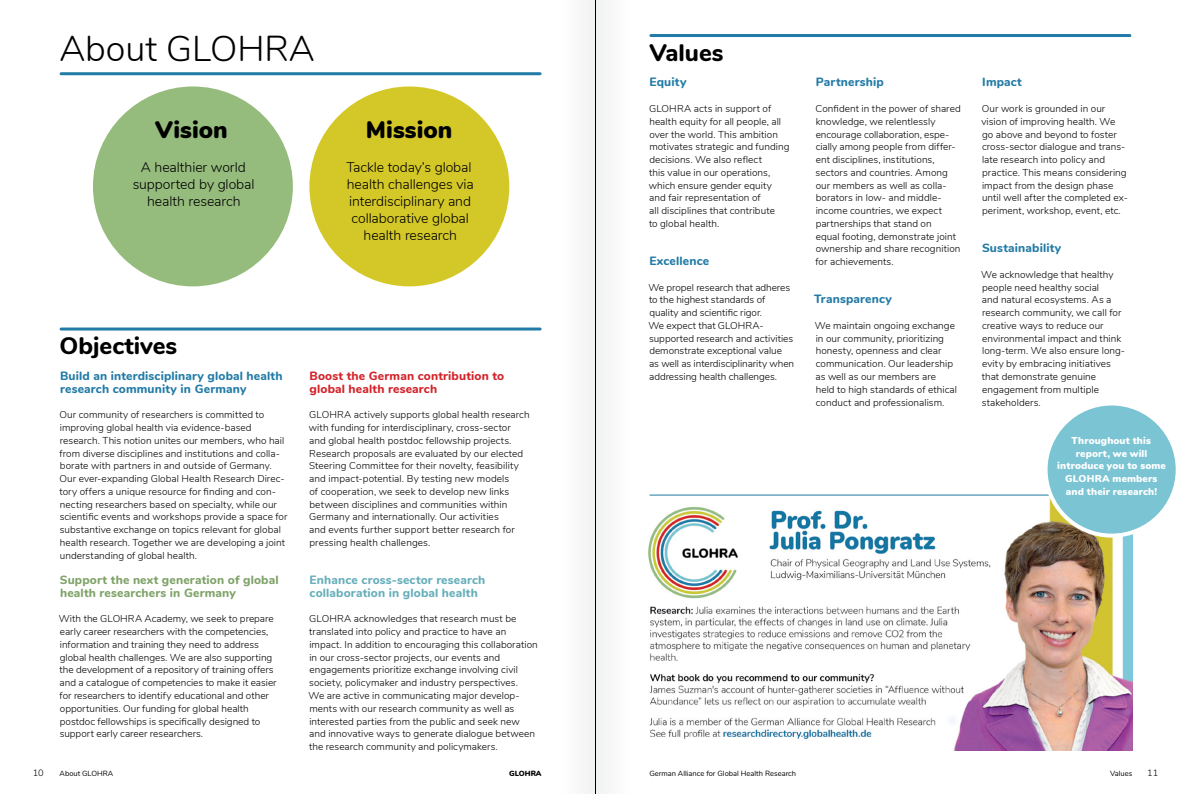
<style>
.page{position:relative;width:1191px;height:794px;background:#fff}
.page>*{position:absolute;margin:0;border:0;box-sizing:border-box;transform-origin:0 0}
.A_Head{font:300 36px "Nunito";color:#000}
.A_Head_sub{font:800 24px "Nunito";color:#000}
.Body_Text{font:900 24px "Nunito";color:#000}
.personal_speech_big{font:300 14px/17px "Nunito";letter-spacing:-.005em;color:#000;text-align:center}
.Subline{font:800 12px/12.8px "Nunito";letter-spacing:.01em;color:#227ba6}
.Subline-2{font:800 12px/12.8px "Nunito";letter-spacing:.01em;color:#7ea268}
.Subline-3{font:800 12px/12.8px "Nunito";letter-spacing:.01em;color:#66aeba}
.Subline-4{font:800 12px/12.8px "Nunito";letter-spacing:.01em;color:#d2232a}
.Body_Text-2{font:300 10px/12.8px "Nunito";letter-spacing:.005em;color:#000}
.Body_Text-3{font:900 10px/12.8px "Nunito";letter-spacing:.015em;color:#fff;text-align:center}
.t1{font:300 9.2px "Nunito";color:#000}
.rubriktitel{font:7.5px "Nunito";color:#000}
.Body_small{font:900 7.5px "Nunito";color:#000}
</style>
<div class="page">
<div style="left:309px;top:86px;width:200px;height:200px;background:#d4c828;border-radius:50%"></div>
<div style="left:93px;top:86px;width:200px;height:200px;background:#96bc7d;border-radius:50%"></div>
<hr style="left:650px;top:494px;width:481px;height:1px;background:#227ba6">
<img style="left:648px;top:497px;width:484px;height:253px">
<div style="left:1045px;top:403px;width:132px;height:132px;background:#7ac4d3;border-radius:50%"></div>
<div style="left:1043px;top:401px;width:136px;height:136px;border:4px solid #fff;border-radius:50%"></div>
<hr style="left:61px;top:72px;width:479px;height:3px;background:#227ba6">
<hr style="left:61px;top:327px;width:479px;height:3px;background:#227ba6">
<hr style="left:651px;top:34px;width:479px;height:3px;background:#227ba6">
<div style="left:595px;top:0;width:34px;height:794px;background:#f7f7f7"></div>
<div style="left:561px;top:0;width:34px;height:794px;background:#f8f8f8"></div>
<p class="A_Head" style="left:59px;top:22px;width:257px">About GLOHRA</p>
<p class="Body_Text" style="left:155px;top:111px;width:74px">Vision</p>
<p class="personal_speech_big" style="left:133px;top:157px;width:123px">A healthier world supported by global health research</p>
<p class="Body_Text" style="left:366px;top:111px;width:88px">Mission</p>
<p class="personal_speech_big" style="left:346px;top:157px;width:129px">Tackle today’s global health challenges via interdisciplinary and collaborative global health research</p>
<p class="A_Head_sub" style="left:60px;top:328px;width:119px">Objectives</p>
<p class="Subline" style="left:60px;top:369px;width:224px">Build an interdisciplinary global health research community in Germany</p>
<p class="Body_Text-2" style="left:59px;top:408px;width:229px">Our community of researchers is committed to improving global health via evidence-based research. This notion unites our members, who hail from diverse disciplines and institutions and colla&shy;borate with partners in and outside of Germany.<br>Our ever-expanding Global Health Research Direc&shy;tory offers a unique resource for finding and con&shy;necting researchers based on specialty, while our scientific events and workshops provide a space for substantive exchange on topics relevant for global health research. Together we are developing a joint understanding of global health.</p>
<p class="Subline-2" style="left:60px;top:573px;width:220px">Support the next generation of global health researchers in Germany</p>
<p class="Body_Text-2" style="left:59px;top:612px;width:219px">With the GLOHRA Academy, we seek to prepare early career researchers with the competencies, information and training they need to address global health challenges. We are also supporting the development of a repository of training offers and a catalogue of competencies to make it easier for researchers to identify educational and other opportunities. Our funding for global health postdoc fellowships is specifically designed to support early career researchers.</p>
<p class="Subline-4" style="left:309px;top:369px;width:196px">Boost the German contribution to global health research</p>
<p class="Body_Text-2" style="left:309px;top:408px;width:222px">GLOHRA actively supports global health research with funding for interdisciplinary, cross-sector and global health postdoc fellowship projects.<br>Research proposals are evaluated by our elected Steering Committee for their novelty, feasibility and impact-potential. By testing new models<br>of cooperation, we seek to develop new links between disciplines and communities within Germany and internationally. Our activities<br>and events further support better research for pressing health challenges.</p>
<p class="Subline-3" style="left:309px;top:573px;width:177px">Enhance cross-sector research collaboration in global health</p>
<p class="Body_Text-2" style="left:308px;top:612px;width:231px">GLOHRA acknowledges that research must be translated into policy and practice to have an impact. In addition to encouraging this collaboration in our cross-sector projects, our events and engagements prioritize exchange involving civil society, policymaker and industry perspectives.<br>We are active in communicating major develop&shy;ments with our research community as well as interested parties from the public and seek new and innovative ways to generate dialogue between the research community and policymakers.</p>
<p class="A_Head_sub" style="left:649px;top:35px;width:76px">Values</p>
<p class="Subline" style="left:649px;top:75px;width:38px">Equity</p>
<p class="Body_Text-2" style="left:649px;top:102px;width:142px">GLOHRA acts in support of health equity for all people, all over the world. This ambition motivates strategic and funding decisions. We also reflect<br>this value in our operations, which ensure gender equity and fair representation of<br>all disciplines that contribute<br>to global health.</p>
<p class="Subline" style="left:649px;top:254px;width:61px">Excellence</p>
<p class="Body_Text-2" style="left:648px;top:280px;width:147px">We propel research that adheres to the highest standards of quality and scientific rigor.<br>We expect that GLOHRA&shy;supported research and activities demonstrate exceptional value<br>as well as interdisciplinarity when addressing health challenges.</p>
<p class="Subline" style="left:816px;top:75px;width:70px">Partnership</p>
<p class="Body_Text-2" style="left:815px;top:102px;width:147px">Confident in the power of shared knowledge, we relentlessly encourage collaboration, espe&shy;cially among people from differ&shy;ent disciplines, institutions, sectors and countries. Among our members as well as colla&shy;borators in low- and middle&shy;income countries, we expect partnerships that stand on<br>equal footing, demonstrate joint ownership and share recognition for achievements.</p>
<p class="Subline" style="left:814px;top:292px;width:79px">Transparency</p>
<p class="Body_Text-2" style="left:814px;top:318px;width:144px">We maintain ongoing exchange in our community, prioritizing honesty, openness and clear communication. Our leadership as well as our members are<br>held to high standards of ethical conduct and professionalism.</p>
<p class="Subline" style="left:982px;top:75px;width:41px">Impact</p>
<p class="Body_Text-2" style="left:981px;top:102px;width:148px">Our work is grounded in our vision of improving health. We go above and beyond to foster cross-sector dialogue and trans&shy;late research into policy and practice. This means considering impact from the design phase until well after the completed ex&shy;periment, workshop, event, etc.</p>
<p class="Subline" style="left:982px;top:241px;width:81px">Sustainability</p>
<p class="Body_Text-2" style="left:981px;top:267px;width:145px">We acknowledge that healthy people need healthy social<br>and natural ecosystems. As a research community, we call for creative ways to reduce our environmental impact and think long-term. We also ensure long&shy;evity by embracing initiatives that demonstrate genuine engagement from multiple stakeholders.</p>
<p class="Body_Text-3" style="left:1057px;top:433px;width:110px">Throughout this report, we will introduce you to some<br>GLOHRA members and their research!</p>
<p class="t1" style="left:33px;top:765px;width:13px">10</p>
<p class="rubriktitel" style="left:60px;top:767px;width:55px">About GLOHRA</p>
<p class="Body_small" style="left:509px;top:767px;width:34px">GLOHRA</p>
<p class="rubriktitel" style="left:649px;top:767px;width:148px">German Alliance for Global Health Research</p>
<p class="t1" style="left:1147px;top:765px;width:13px">11</p>
<p class="rubriktitel" style="left:1110px;top:767px;width:24px">Values</p>
</div>
